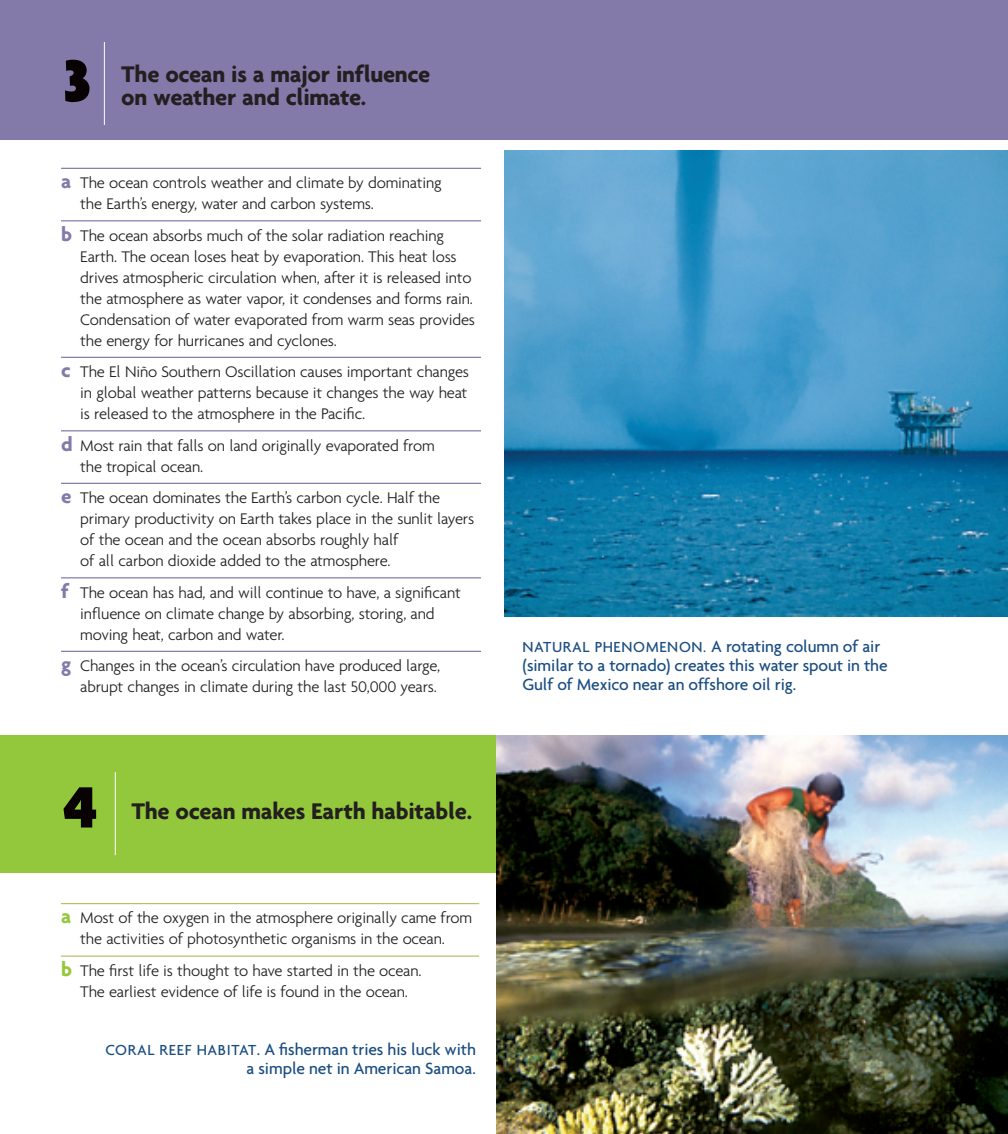
<style>
.page{position:relative;width:1008px;height:1134px;background:#fff}
.page>*{position:absolute;margin:0;border:0;box-sizing:border-box;transform-origin:0 0}
.t1{font:900 63px "Agenda";color:#080302}
.t2{font:700 24.5px "Agenda";letter-spacing:-.01em;color:#231f20}
.t3{font:500 17.5px/19.2px "Agenda";letter-spacing:-.005em;color:#1b4e81}
.t4{font:300 16.62px/21px "Agenda";letter-spacing:-.01em;color:#231f20}
.s1{font-weight:700;font-size:21px;color:#847aaa}
.s2{font-weight:700;font-size:21px;color:#94c83c}
.s3{font-size:15.75px}
</style>
<div class="page">
<hr style="left:61px;top:168px;width:420px;height:1px;background:#847aaa">
<hr style="left:61px;top:220px;width:420px;height:1px;background:#847aaa">
<hr style="left:61px;top:357px;width:420px;height:1px;background:#847aaa">
<hr style="left:61px;top:430px;width:420px;height:1px;background:#847aaa">
<hr style="left:61px;top:483px;width:420px;height:1px;background:#847aaa">
<hr style="left:61px;top:577px;width:420px;height:1px;background:#847aaa">
<hr style="left:61px;top:651px;width:420px;height:1px;background:#847aaa">
<div style="left:0;top:0;width:1008px;height:140px;background:#847aaa"></div>
<img style="left:504px;top:150px;width:504px;height:467px">
<hr style="left:104px;top:42px;width:1px;height:83px;background:#fff">
<div style="left:0;top:735px;width:992px;height:138px;background:#94c83c"></div>
<hr style="left:61px;top:903px;width:418px;height:1px;background:#afc46c">
<hr style="left:61px;top:955px;width:418px;height:2px;background:#afc46c">
<img style="left:497px;top:735px;width:511px;height:399px">
<hr style="left:115px;top:772px;width:1px;height:83px;background:#fff">
<h1 class="t1" style="left:63px;top:42px;width:29px">3</h1>
<h2 class="t2" style="left:121px;top:59px;width:311px">The ocean is a major influence</h2>
<h2 class="t2" style="left:121px;top:82px;width:247px">on weather and climate.</h2>
<p class="t4" style="left:80px;top:172px;width:363px;text-indent:-19px"><span class="s1">a</span> The ocean controls weather and climate by dominating the Earth’s energy, water and carbon systems.</p>
<p class="t4" style="left:80px;top:224px;width:396px;text-indent:-19px"><span class="s1">b</span> The ocean absorbs much of the solar radiation reaching Earth. The ocean loses heat by evaporation. This heat loss drives atmospheric circulation when, after it is released into the atmosphere as water vapor, it condenses and forms rain.<br>Condensation of water evaporated from warm seas provides the energy for hurricanes and cyclones.</p>
<p class="t4" style="left:80px;top:361px;width:390px;text-align:justify;text-indent:-19px"><span class="s1">c</span> The El Niño Southern Oscillation causes important changes in global weather patterns because it changes the way heat is released to the atmosphere in the Pacific.</p>
<p class="t4" style="left:80px;top:434px;width:356px;text-indent:-19px"><span class="s1">d</span> Most rain that falls on land originally evaporated from the tropical ocean.</p>
<p class="t4" style="left:80px;top:487px;width:395px;text-indent:-19px"><span class="s1">e</span> The ocean dominates the Earth’s carbon cycle. Half the primary productivity on Earth takes place in the sunlit layers of the ocean and the ocean absorbs roughly half<br>of all carbon dioxide added to the atmosphere.</p>
<p class="t4" style="left:80px;top:581px;width:382px;text-indent:-19px"><span class="s1">f</span> The ocean has had, and will continue to have, a significant influence on climate change by absorbing, storing, and moving heat, carbon and water.</p>
<p class="t4" style="left:61px;top:655px;width:381px;text-align:right"><span class="s1">g</span> Changes in the ocean’s circulation have produced large, abrupt changes in climate during the last 50,000 years.</p>
<h1 class="t1" style="left:63px;top:769px;width:36px">4</h1>
<h2 class="t2" style="left:131px;top:797px;width:342px">The ocean makes Earth habitable.</h2>
<p class="t4" style="left:61px;top:907px;width:413px;text-align:center"><span class="s2">a</span> Most of the oxygen in the atmosphere originally came from the activities of photosynthetic organisms in the ocean.</p>
<p class="t4" style="left:61px;top:960px;width:362px;text-align:center"><span class="s2">b</span> The first life is thought to have started in the ocean.<br>The earliest evidence of life is found in the ocean.</p>
<p class="t3" style="left:105px;top:1039px;width:372px;text-align:right"><span class="s3">CORAL REEF HABITAT</span>. A fisherman tries his luck with a simple net in American Samoa.</p>
<p class="t3" style="left:522px;top:636px;width:367px"><span class="s3">NATURAL PHENOMENON.</span> A rotating column of air (similar to a tornado) creates this water spout in the<br>Gulf of Mexico near an offshore oil rig.</p>
</div>
